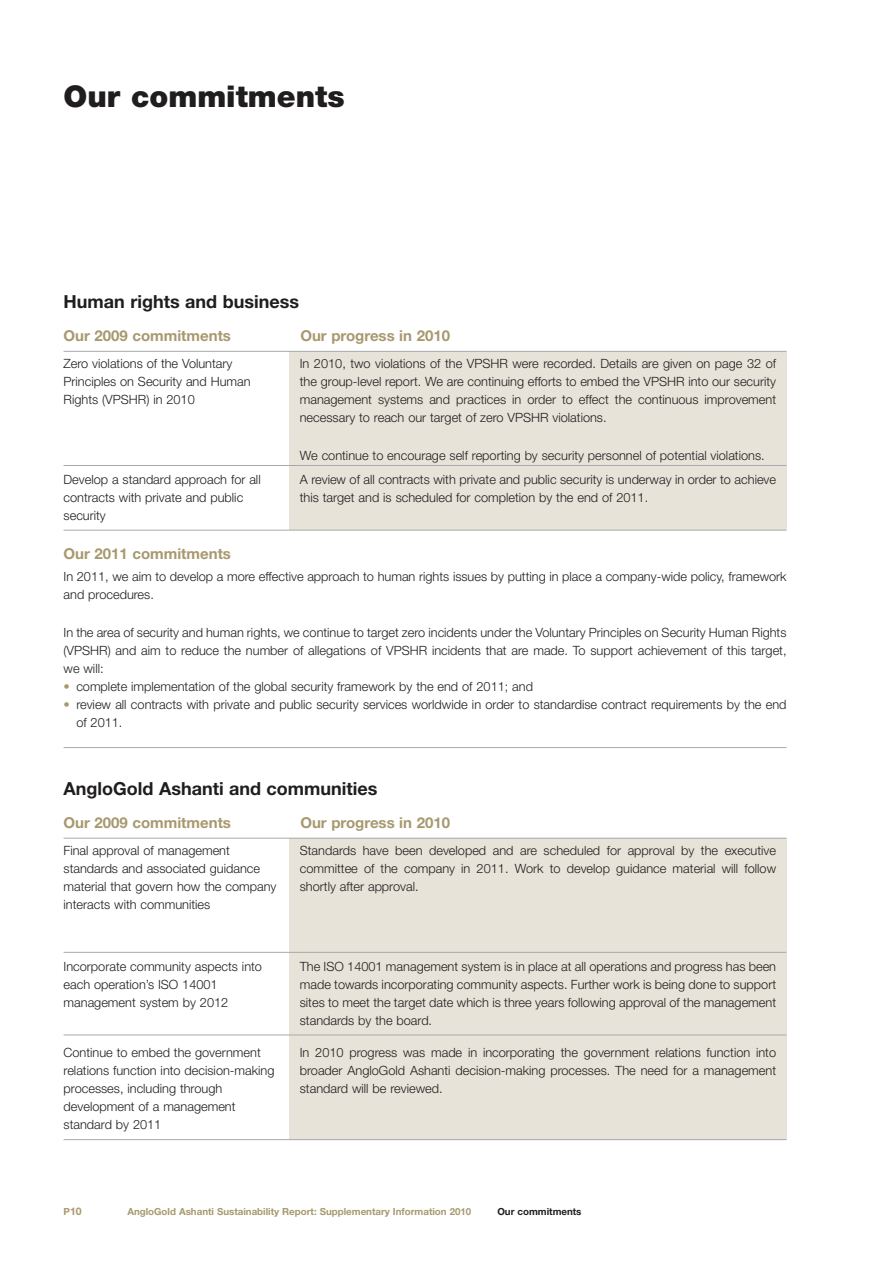
<style>
.page{position:relative;width:893px;height:1263px;background:#fff}
.page>*{position:absolute;margin:0;border:0;box-sizing:border-box;transform-origin:0 0}
.t1{font:900 30px "Helvetica Neue";color:#201d1d}
.t2{font:700 18px "Helvetica Neue";color:#201d1d}
.t3{font:700 15px "Helvetica Neue";color:#a7986e}
.t4{font:300 12.75px/18px "Helvetica Neue";color:#201d1d}
.t5{font:700 10.5px "Helvetica Neue";color:#a7986e}
.t6{font:700 9.75px "Helvetica Neue";color:#a7986e}
.t7{font:700 9.75px "Helvetica Neue";color:#201d1d}
.s1{color:#a7986e}
.s2{font-size:9.75px}
</style>
<div class="page">
<div style="left:289px;top:351px;width:497px;height:179px;background:#e8e3d8"></div>
<hr style="left:64px;top:351px;width:722px;height:1px;background:#a8a9ac">
<hr style="left:64px;top:465px;width:722px;height:1px;background:#a8a9ac">
<hr style="left:64px;top:530px;width:722px;height:1px;background:#a8a9ac">
<hr style="left:64px;top:747px;width:722px;height:1px;background:#a7a9aa">
<div style="left:289px;top:838px;width:497px;height:302px;background:#e8e3d8"></div>
<hr style="left:64px;top:838px;width:722px;height:1px;background:#a8a9ac">
<hr style="left:64px;top:952px;width:722px;height:1px;background:#a8a9ac">
<hr style="left:64px;top:1035px;width:722px;height:1px;background:#a8a9ac">
<hr style="left:64px;top:1139px;width:722px;height:1px;background:#a8a9ac">
<h1 class="t1" style="left:64px;top:85px;width:282px">Our commitments</h1>
<h2 class="t2" style="left:64px;top:296px;width:237px">Human rights and business</h2>
<p class="t3" style="left:64px;top:330px;width:169px">Our 2009 commitments</p>
<p class="t3" style="left:300px;top:330px;width:151px">Our progress in 2010</p>
<p class="t4" style="left:64px;top:356px;width:189px">Zero violations of the Voluntary<br>Principles on Security and Human<br>Rights (VPSHR) in 2010</p>
<p class="t4" style="left:300px;top:356px;width:478px;text-align:justify">In 2010, two violations of the VPSHR were recorded. Details are given on page 32 of the group-level report. We are continuing efforts to embed the VPSHR into our security management systems and practices in order to effect the continuous improvement necessary to reach our target of zero VPSHR violations.</p>
<p class="t4" style="left:300px;top:447px;width:466px">We continue to encourage self reporting by security personnel of potential violations.</p>
<p class="t4" style="left:64px;top:472px;width:199px">Develop a standard approach for all contracts with private and public security</p>
<p class="t4" style="left:300px;top:472px;width:478px">A review of all contracts with private and public security is underway in order to achieve this target and is scheduled for completion by the end of 2011.</p>
<p class="t3" style="left:64px;top:549px;width:169px">Our 2011 commitments</p>
<p class="t4" style="left:64px;top:569px;width:724px">In 2011, we aim to develop a more effective approach to human rights issues by putting in place a company-wide policy, framework and procedures.</p>
<p class="t4" style="left:64px;top:624px;width:724px;text-align:justify">In the area of security and human rights, we continue to target zero incidents under the Voluntary Principles on Security Human Rights (VPSHR) and aim to reduce the number of allegations of VPSHR incidents that are made. To support achievement of this target, we will:</p>
<p class="t4" style="left:64px;top:678px;width:471px"><span class="s1">•</span> complete implementation of the global security framework by the end of 2011; and</p>
<p class="t4" style="left:76px;top:696px;width:712px;text-indent:-13px"><span class="s1">•</span> review all contracts with private and public security services worldwide in order to standardise contract requirements by the end of 2011.</p>
<h2 class="t2" style="left:64px;top:782px;width:315px">AngloGold Ashanti and communities</h2>
<p class="t3" style="left:64px;top:817px;width:169px">Our 2009 commitments</p>
<p class="t3" style="left:300px;top:817px;width:151px">Our progress in 2010</p>
<p class="t4" style="left:64px;top:843px;width:214px">Final approval of management standards and associated guidance material that govern how the company interacts with communities</p>
<p class="t4" style="left:300px;top:843px;width:478px;text-align:justify">Standards have been developed and are scheduled for approval by the executive committee of the company in 2011. Work to develop guidance material will follow shortly after approval.</p>
<p class="t4" style="left:64px;top:959px;width:200px">Incorporate community aspects into each operation’s ISO 14001 management system by 2012</p>
<p class="t4" style="left:300px;top:959px;width:478px;text-align:justify">The ISO 14001 management system is in place at all operations and progress has been made towards incorporating community aspects. Further work is being done to support sites to meet the target date which is three years following approval of the management standards by the board.</p>
<p class="t4" style="left:64px;top:1045px;width:212px">Continue to embed the government relations function into decision-making processes, including through development of a management standard by 2011</p>
<p class="t4" style="left:300px;top:1045px;width:478px;text-align:justify">In 2010 progress was made in incorporating the government relations function into broader AngloGold Ashanti decision-making processes. The need for a management standard will be reviewed.</p>
<p class="t5" style="left:64px;top:1208px;width:20px"><span class="s2">P</span>10</p>
<p class="t6" style="left:127px;top:1208px;width:345px">AngloGold Ashanti Sustainability Report: Supplementary Information 2010</p>
<p class="t7" style="left:497px;top:1208px;width:86px">Our commitments</p>
</div>
